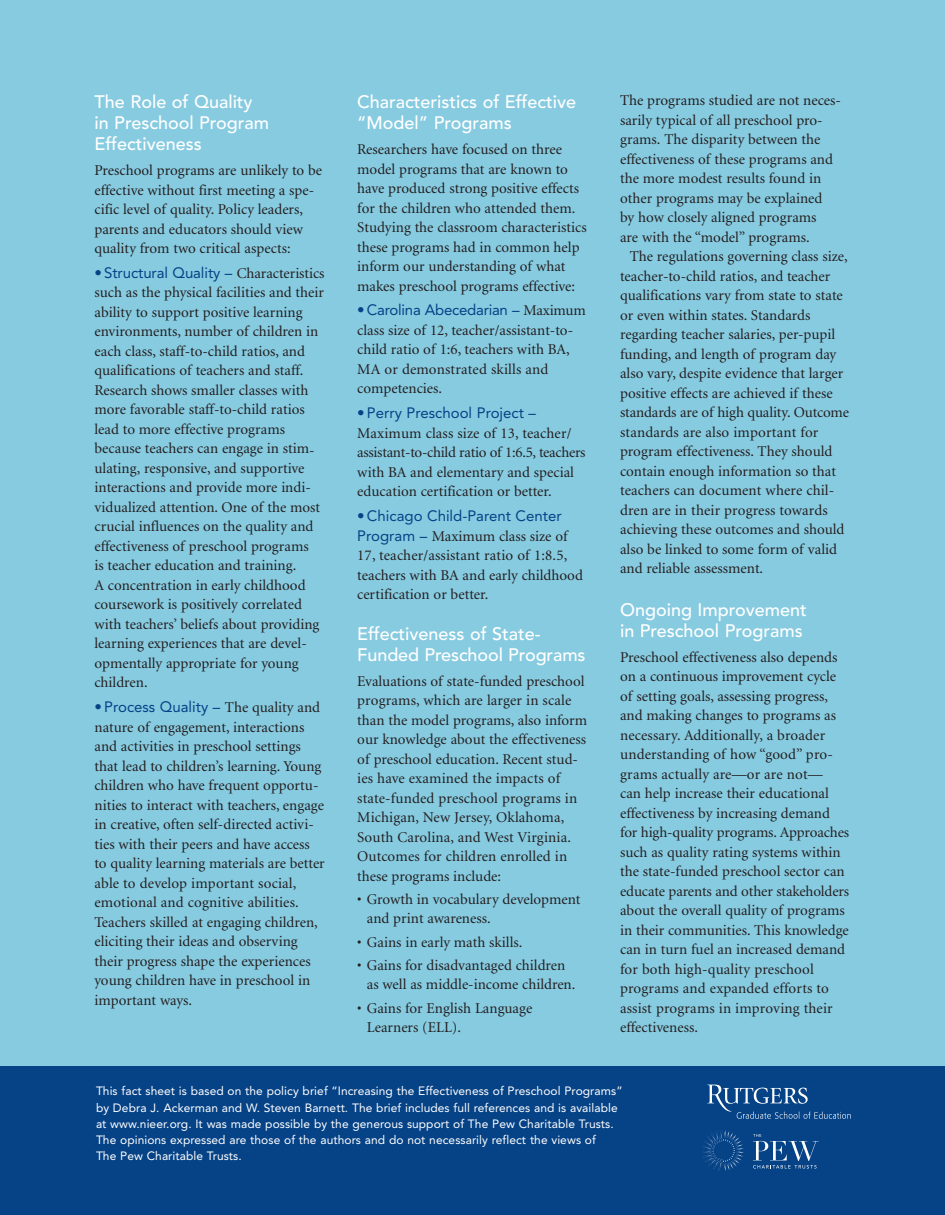
<style>
.page{position:relative;width:945px;height:1215px;background:#fff}
.page>*{position:absolute;margin:0;border:0;box-sizing:border-box;transform-origin:0 0}
.t1{font:500 18px/21px "Avenir";color:#fff}
.t2{font:15px/19.5px "Minion";color:#231f20}
.t3{font:15px "Avenir";color:#054286}
.t4{font:12px/16.2px "Avenir";letter-spacing:.005em;color:#fff}
.s1{font-family:"Minion";color:#231f20}
.s2{font-family:"Avenir";color:#054286}
</style>
<div class="page">
<div style="left:0;top:0;width:945px;height:1202px;background:#87cbe1"></div>
<div style="left:0;top:1066px;width:945px;height:149px;background:#054286"></div>
<svg style="left:702px;top:1130px;width:42px;height:41px"></svg>
<svg style="left:753px;top:1134px;width:66px;height:35px"></svg>
<svg style="left:707px;top:1085px;width:144px;height:34px"></svg>
<p class="t1" style="left:94px;top:93px;width:176px">The Role of Quality in Preschool Program<br>Effectiveness</p>
<p class="t2" style="left:94px;top:162px;width:229px">Preschool programs are unlikely to be effective without first meeting a spe&shy;cific level of quality. Policy leaders, parents and educators should view quality from two critical aspects:</p>
<p class="t3" style="left:94px;top:267px;width:232px">• Structural Quality – <span class="s1">Characteristics</span></p>
<p class="t2" style="left:94px;top:284px;width:231px">such as the physical facilities and their ability to support positive learning environments, number of children in each class, staff-to-child ratios, and qualifications of teachers and staff.<br>Research shows smaller classes with more favorable staff-to-child ratios lead to more effective programs because teachers can engage in stim&shy;ulating, responsive, and supportive interactions and provide more indi&shy;vidualized attention. One of the most crucial influences on the quality and effectiveness of preschool programs<br>is teacher education and training.<br>A concentration in early childhood coursework is positively correlated with teachers’ beliefs about providing learning experiences that are devel&shy;opmentally appropriate for young children.</p>
<p class="t3" style="left:94px;top:701px;width:227px">•Process Quality – <span class="s1">The quality and</span></p>
<p class="t2" style="left:94px;top:718px;width:232px">nature of engagement, interactions and activities in preschool settings that lead to children’s learning. Young children who have frequent opportu&shy;nities to interact with teachers, engage in creative, often self-directed activi&shy;ties with their peers and have access to quality learning materials are better able to develop important social, emotional and cognitive abilities.<br>Teachers skilled at engaging children, eliciting their ideas and observing their progress shape the experiences young children have in preschool in important ways.</p>
<p class="t1" style="left:357px;top:93px;width:220px">Characteristics of Effective “Model” Programs</p>
<p class="t2" style="left:357px;top:141px;width:231px">Researchers have focused on three model programs that are known to have produced strong positive effects for the children who attended them.<br>Studying the classroom characteristics these programs had in common help inform our understanding of what makes preschool programs effective:</p>
<p class="t3" style="left:357px;top:304px;width:230px">• Carolina Abecedarian – <span class="s1">Maximum</span></p>
<p class="t2" style="left:357px;top:322px;width:217px">class size of 12, teacher/assistant-to&shy;child ratio of 1:6, teachers with BA,<br>MA or demonstrated skills and competencies.</p>
<p class="t3" style="left:357px;top:407px;width:180px">•Perry Preschool Project –</p>
<p class="t2" style="left:357px;top:424px;width:230px">Maximum class size of 13, teacher/ assistant-to-child ratio of 1:6.5, teachers with BA and elementary and special education certification or better.</p>
<p class="t3" style="left:357px;top:510px;width:206px">• Chicago Child-Parent Center</p>
<p class="t2" style="left:357px;top:527px;width:227px"><span class="s2">Program –</span> Maximum class size of 17, teacher/assistant ratio of 1:8.5, teachers with BA and early childhood certification or better.</p>
<p class="t1" style="left:357px;top:624px;width:230px">Effectiveness of State-<br>Funded Preschool Programs</p>
<p class="t2" style="left:357px;top:672px;width:231px">Evaluations of state-funded preschool programs, which are larger in scale than the model programs, also inform our knowledge about the effectiveness of preschool education. Recent stud&shy;ies have examined the impacts of state-funded preschool programs in Michigan, New Jersey, Oklahoma, South Carolina, and West Virginia.<br>Outcomes for children enrolled in these programs include:</p>
<p class="t2" style="left:367px;top:891px;width:215px;text-indent:-10px">• Growth in vocabulary development and print awareness.</p>
<p class="t2" style="left:357px;top:933px;width:167px">• Gains in early math skills.</p>
<p class="t2" style="left:367px;top:957px;width:210px;text-indent:-10px">• Gains for disadvantaged children as well as middle-income children.</p>
<p class="t2" style="left:367px;top:999px;width:167px;text-indent:-10px">• Gains for English Language<br>Learners (ELL).</p>
<p class="t2" style="left:620px;top:92px;width:222px">The programs studied are not neces&shy;sarily typical of all preschool pro&shy;grams. The disparity between the effectiveness of these programs and the more modest results found in other programs may be explained<br>by how closely aligned programs<br>are with the “model” programs.</p>
<p class="t2" style="left:620px;top:248px;width:230px;text-indent:10px">The regulations governing class size, teacher-to-child ratios, and teacher qualifications vary from state to state or even within states. Standards regarding teacher salaries, per-pupil funding, and length of program day also vary, despite evidence that larger positive effects are achieved if these standards are of high quality. Outcome standards are also important for program effectiveness. They should contain enough information so that teachers can document where chil&shy;dren are in their progress towards achieving these outcomes and should also be linked to some form of valid and reliable assessment.</p>
<p class="t1" style="left:620px;top:601px;width:188px">Ongoing Improvement in Preschool Programs</p>
<p class="t2" style="left:620px;top:648px;width:231px">Preschool effectiveness also depends on a continuous improvement cycle of setting goals, assessing progress, and making changes to programs as necessary. Additionally, a broader understanding of how “good” pro&shy;grams actually are—or are not—<br>can help increase their educational effectiveness by increasing demand for high-quality programs. Approaches such as quality rating systems within the state-funded preschool sector can educate parents and other stakeholders about the overall quality of programs in their communities. This knowledge can in turn fuel an increased demand for both high-quality preschool programs and expanded efforts to assist programs in improving their effectiveness.</p>
<p class="t4" style="left:96px;top:1084px;width:528px">This fact sheet is based on the policy brief “Increasing the Effectiveness of Preschool Programs” by Debra J. Ackerman and W. Steven Barnett. The brief includes full references and is available at www.nieer.org. It was made possible by the generous support of The Pew Charitable Trusts.<br>The opinions expressed are those of the authors and do not necessarily reflect the views of<br>The Pew Charitable Trusts.</p>
</div>
